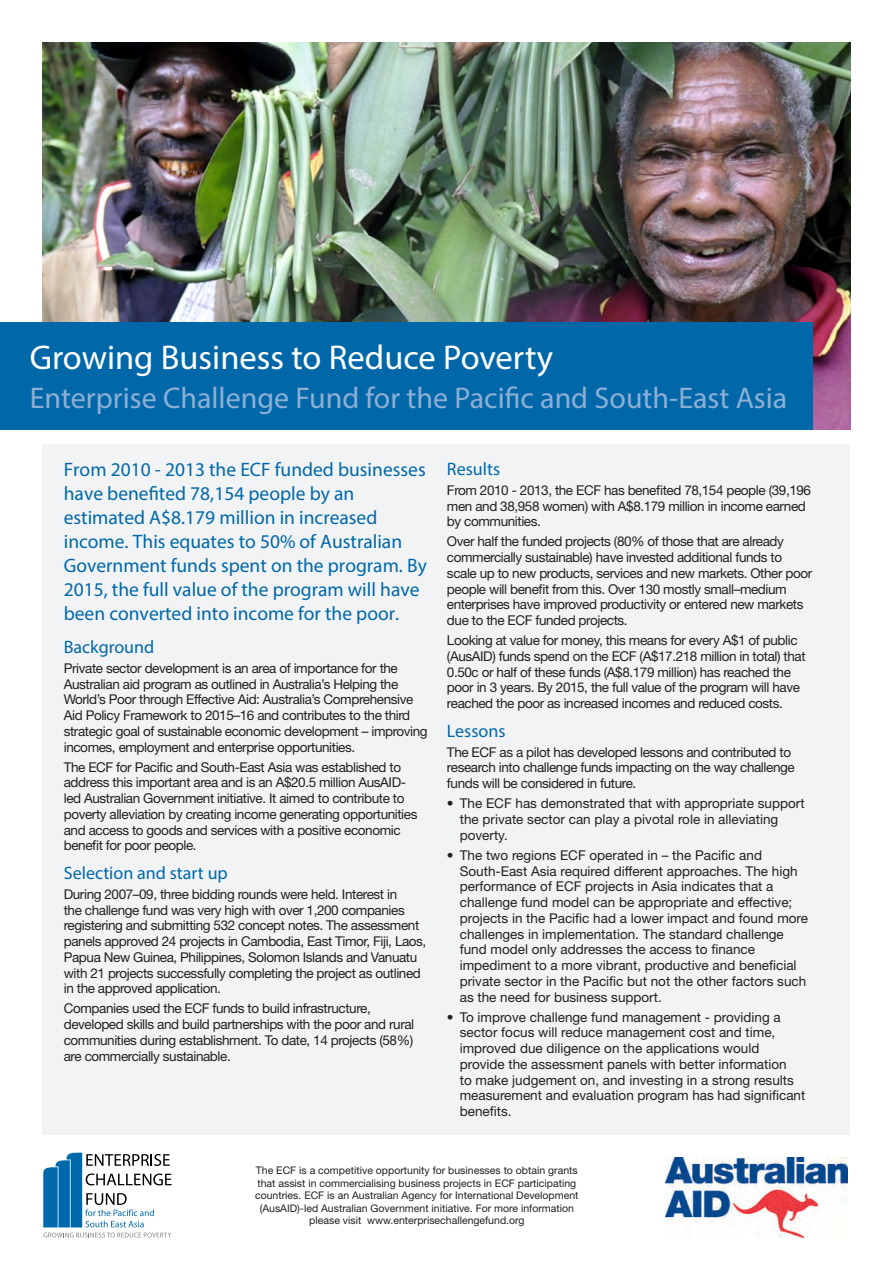
<style>
.page{position:relative;width:893px;height:1263px;background:#fff}
.page>*{position:absolute;margin:0;border:0;box-sizing:border-box;transform-origin:0 0}
.t1{font:34.5px "Myriad Pro";color:#fff}
.t2{font:30px "Myriad Pro";color:#8dafd6}
.t3{font:19.5px/24px "Myriad Pro";color:#0068a9}
.Heading_2{font:18px "Myriad Pro";color:#0068a9}
.t4{font:13.5px/15.8px "Helvetica Neue LT Std";letter-spacing:-.03em;color:#231f20}
.t5{font:13.5px/15.8px "Helvetica Neue LT Std";color:#231f20}
.t6{font:10.5px/12.6px "Helvetica Neue LT Std";color:#231f20;text-align:center}
</style>
<div class="page">
<div style="left:43px;top:444px;width:807px;height:690px;background:#f2f3f4"></div>
<img style="left:43px;top:43px;width:807px;height:386px">
<div style="left:0;top:322px;width:812px;height:107px;background:#0068a9"></div>
<img style="left:665px;top:1157px;width:182px;height:80px">
<svg style="left:43px;top:1152px;width:129px;height:85px"></svg>
<p class="t1" style="left:30px;top:336px;width:525px">Growing Business to Reduce Poverty</p>
<p class="t2" style="left:30px;top:380px;width:759px">Enterprise Challenge Fund for the Pacific and South-East Asia</p>
<p class="t3" style="left:64px;top:457px;width:365px">From 2010 - 2013 the ECF funded businesses have benefited 78,154 people by an estimated A$8.179 million in increased income. This equates to 50% of Australian Government funds spent on the program. By 2015, the full value of the program will have been converted into income for the poor.</p>
<p class="Heading_2" style="left:64px;top:636px;width:92px">Background</p>
<p class="t4" style="left:64px;top:660px;width:365px">Private sector development is an area of importance for the Australian aid program as outlined in Australia’s Helping the World’s Poor through Effective Aid: Australia’s Comprehensive Aid Policy Framework to 2015–16 and contributes to the third strategic goal of sustainable economic development – improving incomes, employment and enterprise opportunities.</p>
<p class="t4" style="left:64px;top:759px;width:355px">The ECF for Pacific and South-East Asia was established to address this important area and is an A$20.5 million AusAID&shy;led Australian Government initiative. It aimed to contribute to poverty alleviation by creating income generating opportunities and access to goods and services with a positive economic benefit for poor people.</p>
<p class="Heading_2" style="left:64px;top:862px;width:166px">Selection and start up</p>
<p class="t4" style="left:64px;top:886px;width:364px">During 2007–09, three bidding rounds were held. Interest in<br>the challenge fund was very high with over 1,200 companies registering and submitting 532 concept notes. The assessment panels approved 24 projects in Cambodia, East Timor, Fiji, Laos, Papua New Guinea, Philippines, Solomon Islands and Vanuatu with 21 projects successfully completing the project as outlined in the approved application.</p>
<p class="t4" style="left:64px;top:1000px;width:352px">Companies used the ECF funds to build infrastructure, developed skills and build partnerships with the poor and rural communities during establishment. To date, 14 projects (58%) are commercially sustainable.</p>
<p class="Heading_2" style="left:447px;top:458px;width:55px">Results</p>
<p class="t4" style="left:447px;top:482px;width:366px">From 2010 - 2013, the ECF has benefited 78,154 people (39,196 men and 38,958 women) with A$8.179 million in income earned by communities.</p>
<p class="t4" style="left:447px;top:534px;width:367px">Over half the funded projects (80% of those that are already commercially sustainable) have invested additional funds to scale up to new products, services and new markets. Other poor people will benefit from this. Over 130 mostly small–medium enterprises have improved productivity or entered new markets due to the ECF funded projects.</p>
<p class="t4" style="left:447px;top:632px;width:360px">Looking at value for money, this means for every A$1 of public (AusAID) funds spend on the ECF (A$17.218 million in total) that 0.50c or half of these funds (A$8.179 million) has reached the poor in 3 years. By 2015, the full value of the program will have reached the poor as increased incomes and reduced costs.</p>
<p class="Heading_2" style="left:447px;top:719px;width:60px">Lessons</p>
<p class="t4" style="left:447px;top:744px;width:349px">The ECF as a pilot has developed lessons and contributed to research into challenge funds impacting on the way challenge funds will be considered in future.</p>
<p class="t5" style="left:460px;top:795px;width:346px;text-indent:-13px">• The ECF has demonstrated that with appropriate support the private sector can play a pivotal role in alleviating poverty.</p>
<p class="t5" style="left:460px;top:847px;width:350px;text-indent:-13px">• The two regions ECF operated in – the Pacific and South-East Asia required different approaches. The high performance of ECF projects in Asia indicates that a challenge fund model can be appropriate and effective; projects in the Pacific had a lower impact and found more challenges in implementation. The standard challenge fund model only addresses the access to finance impediment to a more vibrant, productive and beneficial private sector in the Pacific but not the other factors such as the need for business support.</p>
<p class="t5" style="left:460px;top:1009px;width:347px;text-indent:-13px">• To improve challenge fund management - providing a sector focus will reduce management cost and time, improved due diligence on the applications would provide the assessment panels with better information<br>to make judgement on, and investing in a strong results measurement and evaluation program has had significant benefits.</p>
<p class="t6" style="left:255px;top:1164px;width:325px">The ECF is a competitive opportunity for businesses to obtain grants that assist in commercialising business projects in ECF participating countries. ECF is an Australian Agency for International Development (AusAID)-led Australian Government initiative. For more information please visit www.enterprisechallengefund.org</p>
</div>
